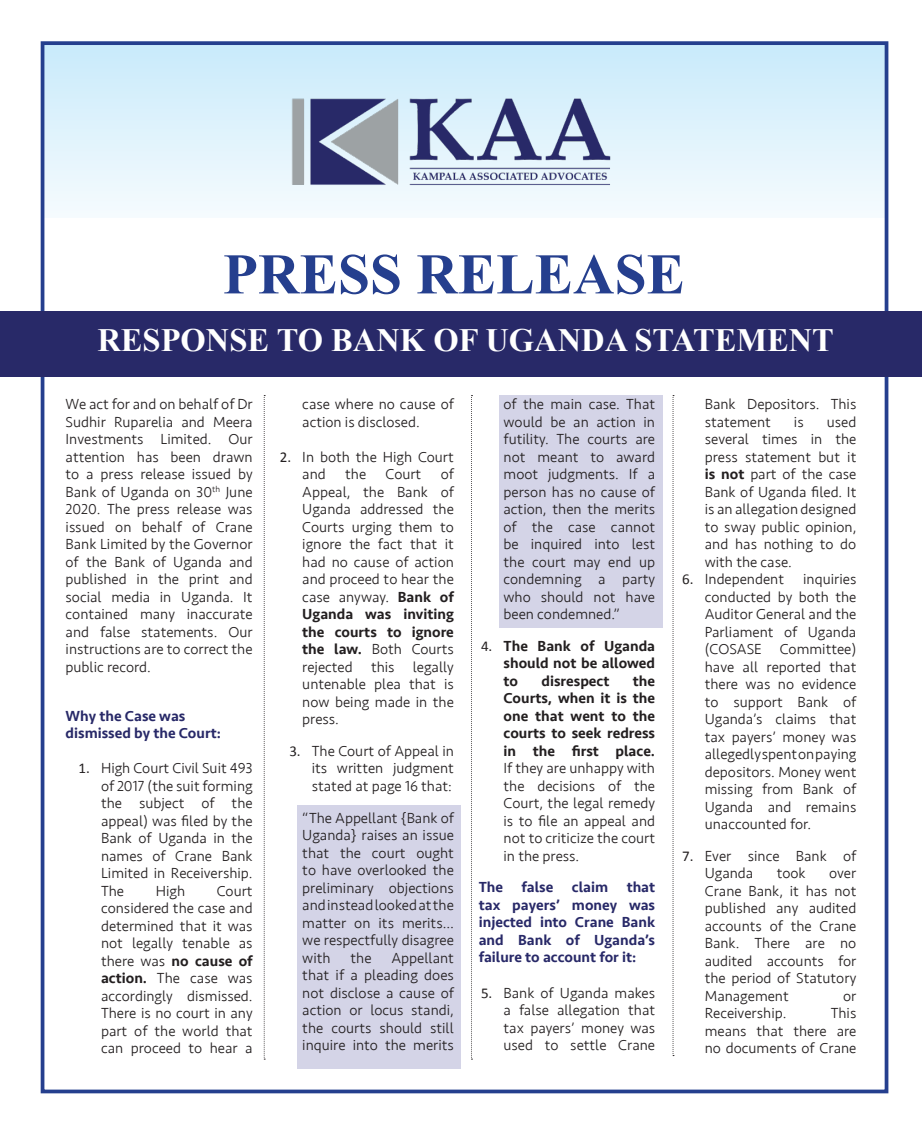
<style>
.page{position:relative;width:922px;height:1134px;background:#fff}
.page>*{position:absolute;margin:0;border:0;box-sizing:border-box;transform-origin:0 0}
.t1{font:700 57.5px "Times New Roman";color:#253f8e}
.t2{font:700 32.5px "Times New Roman";color:#fff}
.List_Paragraph{font:300 15px/17.5px "Seravek";color:#231f20;text-align:justify}
.t3{font:500 15px/17.5px "Seravek";color:#282968}
.t4{font:500 15px/17.5px "Seravek";color:#231f20;text-align:justify}
.s1{font-family:"Calibri";font-weight:400}
.s2{font-weight:500}
</style>
<div class="page">
<div style="left:298px;top:805px;width:163px;height:263px;background:#d4d4e7"></div>
<div style="left:499px;top:395px;width:163px;height:232px;background:#d4d4e7"></div>
<div style="left:42px;top:43px;width:844px;height:175px;background:linear-gradient(to bottom,#c8eafb,#f6fbfe)"></div>
<div style="left:41px;top:41px;width:847px;height:1052px;border:4px solid #253f8e"></div>
<div style="left:0;top:311px;width:921px;height:65px;background:#282968"></div>
<img style="left:288px;top:94px;width:331px;height:94px">
<svg style="left:264px;top:395px;width:1px;height:665px"></svg>
<svg style="left:471px;top:395px;width:1px;height:665px"></svg>
<svg style="left:672px;top:395px;width:1px;height:661px"></svg>
<p class="t1" style="left:223px;top:234px;width:463px">PRESS RELEASE</p>
<p class="t2" style="left:97px;top:318px;width:737px">RESPONSE TO BANK OF UGANDA STATEMENT</p>
<p class="List_Paragraph" style="left:66px;top:395px;width:188px">We act for and on behalf of Dr Sudhir Ruparelia and Meera Investments Limited. Our attention has been drawn to a press release issued by Bank of Uganda on 30<sup>th</sup> June 2020. The press release was issued on behalf of Crane Bank Limited by the Governor of the Bank of Uganda and published in the print and social media in Uganda. It contained many inaccurate and false statements. Our instructions are to correct the public record.</p>
<p class="t3" style="left:66px;top:707px;width:157px">Why the Case was dismissed by the Court:</p>
<p class="List_Paragraph" style="left:101px;top:760px;width:153px;text-indent:-22px"><span class="s1">1.</span> High Court Civil Suit 493 of 2017 (the suit forming the subject of the appeal) was filed by the Bank of Uganda in the names of Crane Bank Limited in Receivership.<br>The</p>
<p class="List_Paragraph" style="left:156px;top:882px;width:31px">High</p>
<p class="List_Paragraph" style="left:101px;top:882px;width:153px;text-indent:116px">Court considered the case and determined that it was not legally tenable as there was <span class="s2">no cause of action.</span> The case was accordingly dismissed.<br>There is no court in any part of the world that can proceed to hear a</p>
<p class="List_Paragraph" style="left:302px;top:395px;width:153px">case where no cause of action is disclosed.</p>
<p class="List_Paragraph" style="left:302px;top:448px;width:153px;text-indent:-22px"><span class="s1">2.</span> In both the High Court and</p>
<p class="List_Paragraph" style="left:302px;top:466px;width:153px;text-indent:138px">of Appeal, the Bank of Uganda addressed the Courts urging them to ignore the fact that it had no cause of action and proceed to hear the case anyway. <span class="s2">Bank of Uganda was inviting the courts to ignore the law.</span> Both Courts rejected this legally untenable plea that is now being made in the press.</p>
<p class="List_Paragraph" style="left:312px;top:742px;width:143px;text-indent:-22px"><span class="s1">3.</span> The Court of Appeal in its written judgment stated at page 16 that:</p>
<p class="List_Paragraph" style="left:302px;top:809px;width:153px">“The Appellant {Bank of Uganda} raises an issue that the court ought to have overlooked the preliminary objections and instead looked at the matter on its merits… we respectfully disagree with</p>
<p class="List_Paragraph" style="left:345px;top:466px;width:23px">the</p>
<p class="List_Paragraph" style="left:385px;top:466px;width:37px">Court</p>
<p class="List_Paragraph" style="left:302px;top:949px;width:153px;text-indent:89px">Appellant that if a pleading does not disclose a cause of action or locus standi, the courts should still inquire into the merits</p>
<p class="List_Paragraph" style="left:350px;top:949px;width:23px">the</p>
<p class="List_Paragraph" style="left:503px;top:395px;width:153px">of the main case. That would be an action in futility. The courts are not meant to award moot judgments. If a person has no cause of action, then the merits of the case cannot be inquired into lest the court may end up condemning a party who should not have been condemned.”</p>
<p class="t4" style="left:503px;top:637px;width:153px;text-indent:-22px"><span class="s1">4.</span> The Bank of Uganda should not be allowed to</p>
<p class="t4" style="left:541px;top:672px;width:69px">disrespect</p>
<p class="List_Paragraph" style="left:503px;top:672px;width:153px;text-indent:129px"><span class="s2">the Courts, when it is the one that went to the courts to seek redress in the first place.<br></span>If they are unhappy with the decisions of the Court, the legal remedy is to file an appeal and not to criticize the court in the press.</p>
<p class="t3" style="left:478px;top:879px;width:178px;text-align:justify">The false claim that tax payers’ money was injected into Crane Bank and Bank of Uganda’s failure to account for it:</p>
<p class="List_Paragraph" style="left:503px;top:984px;width:153px;text-indent:-22px"><span class="s1">5.</span> Bank of Uganda makes a false allegation that tax payers’ money was used to settle Crane</p>
<p class="List_Paragraph" style="left:704px;top:395px;width:153px">Bank Depositors. This statement</p>
<p class="List_Paragraph" style="left:704px;top:413px;width:153px;text-indent:122px">used several times in the press statement but it <span class="s2">is not</span> part of the case Bank of Uganda filed. It is an allegation designed to sway public opinion, and has nothing to do with the case.</p>
<p class="List_Paragraph" style="left:682px;top:570px;width:103px"><span class="s1">6.</span> Independent</p>
<p class="List_Paragraph" style="left:793px;top:413px;width:11px">is</p>
<p class="List_Paragraph" style="left:704px;top:570px;width:153px;text-indent:98px">inquiries conducted by both the Auditor General and the Parliament of Uganda (COSASE Committee) have all reported that there was no evidence to support Bank of Uganda’s claims that tax payers’ money was allegedly spent on paying depositors. Money went missing from Bank of Uganda and remains unaccounted for.</p>
<p class="List_Paragraph" style="left:704px;top:847px;width:153px;text-indent:-22px"><span class="s1">7.</span> Ever since Bank of<br>Uganda</p>
<p class="List_Paragraph" style="left:776px;top:865px;width:30px">took</p>
<p class="List_Paragraph" style="left:704px;top:865px;width:153px;text-indent:124px">over Crane Bank, it has not published any audited accounts of the Crane Bank. There are no audited accounts for the period of Statutory Management</p>
<p class="List_Paragraph" style="left:842px;top:987px;width:15px">or</p>
<p class="List_Paragraph" style="left:704px;top:1005px;width:153px;text-indent:126px">This means that there are no documents of Crane</p>
<p class="List_Paragraph" style="left:704px;top:1005px;width:83px">Receivership.</p>
</div>
